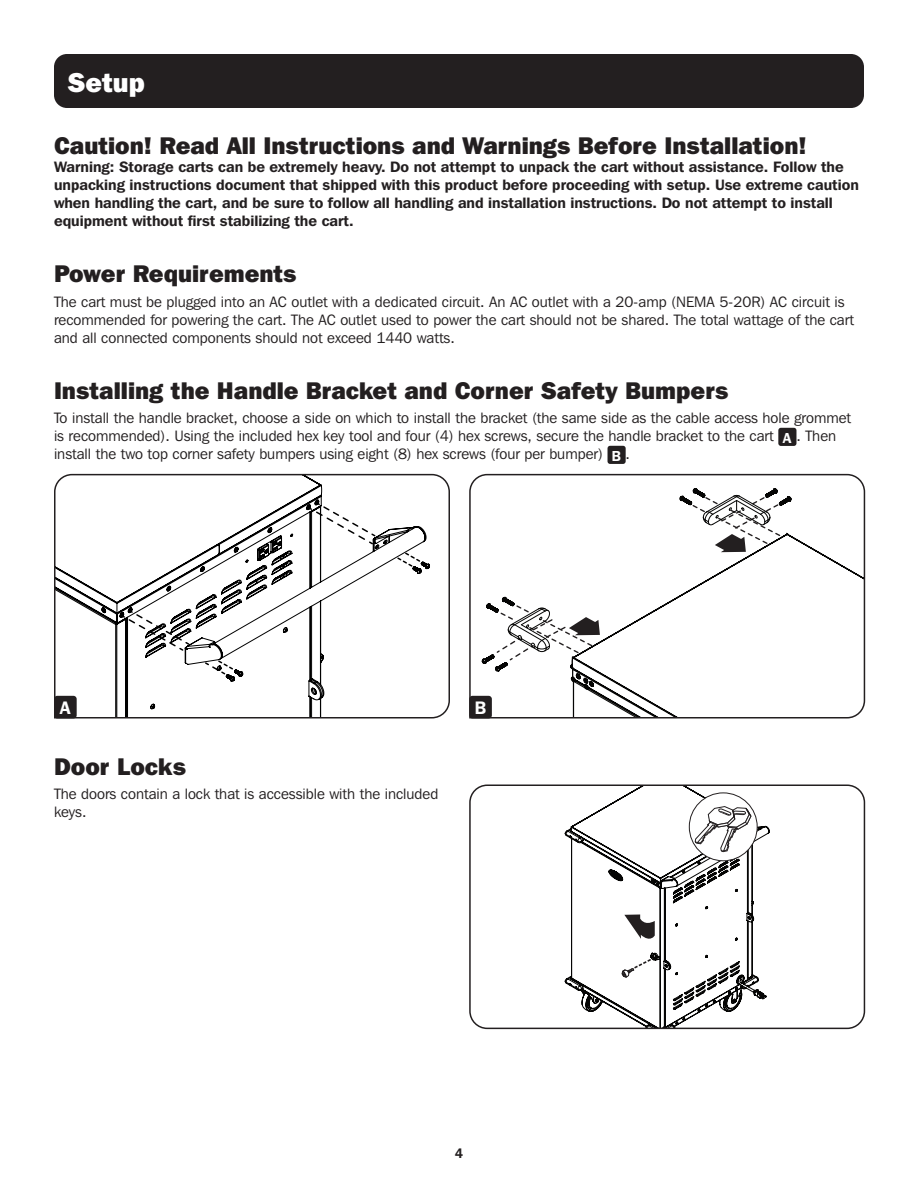
<style>
.page{position:relative;width:918px;height:1188px;background:#fff}
.page>*{position:absolute;margin:0;border:0;box-sizing:border-box;transform-origin:0 0}
.t1{font:800 27px "Franklin Gothic IT Cby BT";color:#fff}
.t2{font:800 24px "Franklin Gothic IT Cby BT";color:#231f20}
.t3{font:600 18px "Franklin Gothic IT Cby BT";color:#fff}
.t4{font:15px/18px "Franklin Gothic IT Cby BT";color:#231f20}
.t5{font:600 15px/18px "Franklin Gothic IT Cby BT";color:#231f20}
.t6{font:600 14.4px "Franklin Gothic IT Cby BT";color:#fff}
.t7{font:600 13.5px "Franklin Gothic IT Cby BT";color:#231f20}
.s1{font-weight:400;font-size:15px;color:#231f20}
</style>
<div class="page">
<div style="left:54px;top:54px;width:810px;height:54px;background:#231f20;border-radius:13px"></div>
<div style="left:778px;top:428px;width:18px;height:18px;background:#231f20;border-radius:3px"></div>
<div style="left:608px;top:446px;width:18px;height:18px;background:#231f20;border-radius:3px"></div>
<svg style="left:54px;top:473px;width:396px;height:246px"></svg>
<div style="left:54px;top:696px;width:23px;height:23px;background:#231f20;border-radius:3px"></div>
<svg style="left:469px;top:473px;width:397px;height:246px"></svg>
<svg style="left:565px;top:787px;width:205px;height:239px"></svg>
<svg style="left:622px;top:956px;width:33px;height:21px"></svg>
<svg style="left:624px;top:915px;width:31px;height:28px"></svg>
<svg style="left:689px;top:793px;width:68px;height:68px"></svg>
<div style="left:689px;top:792px;width:69px;height:69px;border:1px solid #231f20;border-radius:50%"></div>
<svg style="left:694px;top:801px;width:58px;height:51px"></svg>
<div style="left:469px;top:784px;width:396px;height:245px;border:2px solid #231f20;border-radius:17px"></div>
<div style="left:469px;top:696px;width:23px;height:23px;background:#231f20;border-radius:3px"></div>
<p class="t1" style="left:68px;top:65px;width:79px">Setup</p>
<p class="t2" style="left:54px;top:131px;width:754px">Caution! Read All Instructions and Warnings Before Installation!</p>
<p class="t5" style="left:54px;top:158px;width:806px">Warning: Storage carts can be extremely heavy. Do not attempt to unpack the cart without assistance. Follow the unpacking instructions document that shipped with this product before proceeding with setup. Use extreme caution when handling the cart, and be sure to follow all handling and installation instructions. Do not attempt to install equipment without first stabilizing the cart.</p>
<p class="t2" style="left:54px;top:258px;width:244px">Power Requirements</p>
<p class="t4" style="left:54px;top:292px;width:802px">The cart must be plugged into an AC outlet with a dedicated circuit. An AC outlet with a 20-amp (NEMA 5-20R) AC circuit is recommended for powering the cart. The AC outlet used to power the cart should not be shared. The total wattage of the cart and all connected components should not exceed 1440 watts.</p>
<p class="t2" style="left:54px;top:375px;width:676px">Installing the Handle Bracket and Corner Safety Bumpers</p>
<p class="t4" style="left:54px;top:409px;width:799px">To install the handle bracket, choose a side on which to install the bracket (the same side as the cable access hole grommet is recommended). Using the included hex key tool and four (4) hex screws, secure the handle bracket to the cart</p>
<p class="t4" style="left:783px;top:427px;width:55px"><sub>A</sub> . Then</p>
<p class="t4" style="left:54px;top:445px;width:551px">install the two top corner safety bumpers using eight (8) hex screws (four per bumper)</p>
<p class="t6" style="left:612px;top:447px;width:20px">B <span class="s1">.</span></p>
<p class="t3" style="left:60px;top:697px;width:12px">A</p>
<p class="t3" style="left:475px;top:697px;width:13px">B</p>
<p class="t2" style="left:54px;top:751px;width:134px">Door Locks</p>
<p class="t4" style="left:54px;top:785px;width:386px">The doors contain a lock that is accessible with the included keys.</p>
<p class="t7" style="left:455px;top:1145px;width:10px">4</p>
</div>
